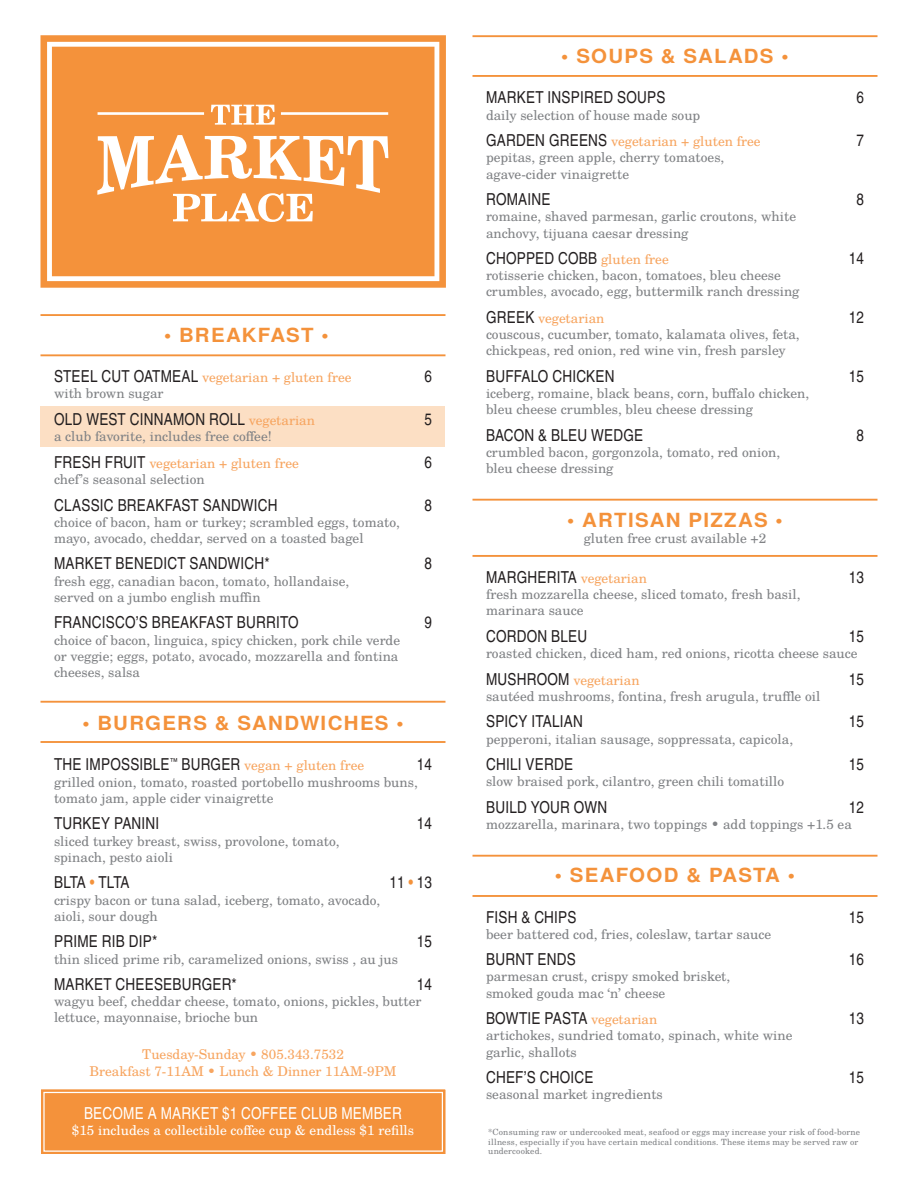
<style>
.page{position:relative;width:918px;height:1188px;background:#fff}
.page>*{position:absolute;margin:0;border:0;box-sizing:border-box;transform-origin:0 0}
.t1{font:700 19.5px "Te X Gyre Heros";letter-spacing:.06em;color:#f4923b;scale:1.05 1}
.t2{font:16.5px "Te X Gyre Heros Condensed";letter-spacing:.015em;color:#231f20}
.t3{font:16.5px "Te X Gyre Heros Condensed";letter-spacing:.015em;color:#fff}
.t4{font:16.5px "Te X Gyre Heros Condensed";letter-spacing:-.065em;color:#231f20}
.t5{font:13.5px/16.2px "Te X Gyre Schola";color:#808285}
.t6{font:13.5px/16.2px "Te X Gyre Schola";color:#f7a560;text-align:center}
.t7{font:13.5px "Te X Gyre Schola";color:#fff}
.t8{font:8.55px/9.8px "Te X Gyre Schola";letter-spacing:.02em;color:#808285}
.s1{font-family:"Te X Gyre Heros Condensed";font-size:16.5px;color:#231f20}
.s2{font-family:"Te X Gyre Schola";font-size:13.5px;color:#f7a560}
.s3{color:#f4923b}
</style>
<div class="page">
<div style="left:40px;top:406px;width:406px;height:41px;background:#fcdfc4"></div>
<div style="left:41px;top:1089px;width:405px;height:65px;background:#f4923b"></div>
<div style="left:43px;top:1092px;width:400px;height:60px;border:1px solid #fff"></div>
<hr style="left:40px;top:354px;width:406px;height:2px;background:#f4923b">
<hr style="left:40px;top:741px;width:406px;height:2px;background:#f4923b">
<hr style="left:472px;top:895px;width:406px;height:2px;background:#f4923b">
<hr style="left:472px;top:555px;width:406px;height:2px;background:#f4923b">
<hr style="left:472px;top:75px;width:406px;height:2px;background:#f4923b">
<hr style="left:40px;top:314px;width:406px;height:2px;background:#f4923b">
<hr style="left:40px;top:701px;width:406px;height:2px;background:#f4923b">
<hr style="left:472px;top:855px;width:406px;height:2px;background:#f4923b">
<hr style="left:472px;top:499px;width:406px;height:2px;background:#f4923b">
<hr style="left:472px;top:35px;width:406px;height:2px;background:#f4923b">
<svg style="left:40px;top:35px;width:406px;height:253px;background:#f5a259"></svg>
<p class="t1" style="left:164px;top:320px;width:158px">• BREAKFAST •</p>
<p class="t6" style="left:54px;top:369px;width:299px"><span class="s1">STEEL CUT OATMEAL</span> vegetarian + gluten free</p>
<p class="t2" style="left:424px;top:364px;width:9px">6</p>
<p class="t5" style="left:54px;top:385px;width:111px">with brown sugar</p>
<p class="t2" style="left:54px;top:407px;width:262px">OLD WEST CINNAMON ROLL <span class="s2">vegetarian</span></p>
<p class="t2" style="left:424px;top:407px;width:9px">5</p>
<p class="t5" style="left:54px;top:428px;width:219px">a club favorite, includes free coffee!</p>
<p class="t6" style="left:54px;top:454px;width:246px"><span class="s1">FRESH FRUIT</span> vegetarian + gluten free</p>
<p class="t2" style="left:424px;top:450px;width:9px">6</p>
<p class="t5" style="left:54px;top:470px;width:152px">chef’s seasonal selection</p>
<p class="t2" style="left:54px;top:493px;width:225px">CLASSIC BREAKFAST SANDWICH</p>
<p class="t2" style="left:424px;top:493px;width:9px">8</p>
<p class="t5" style="left:54px;top:513px;width:348px">choice of bacon, ham or turkey; scrambled eggs, tomato, mayo, avocado, cheddar, served on a toasted bagel</p>
<p class="t2" style="left:54px;top:552px;width:217px">MARKET BENEDICT SANDWICH*</p>
<p class="t2" style="left:424px;top:552px;width:9px">8</p>
<p class="t5" style="left:54px;top:572px;width:297px">fresh egg, canadian bacon, tomato, hollandaise, served on a jumbo english muffin</p>
<p class="t2" style="left:54px;top:610px;width:246px">FRANCISCO’S BREAKFAST BURRITO</p>
<p class="t2" style="left:424px;top:610px;width:9px">9</p>
<p class="t5" style="left:54px;top:631px;width:348px;text-align:justify">choice of bacon, linguica, spicy chicken, pork chile verde or veggie; eggs, potato, avocado, mozzarella and fontina cheeses, salsa</p>
<p class="t1" style="left:82px;top:708px;width:307px">• BURGERS &amp; SANDWICHES •</p>
<p class="t2" style="left:54px;top:752px;width:312px">THE IMPOSSIBLE<sup>™</sup> BURGER <span class="s2">vegan + gluten free</span></p>
<p class="t2" style="left:417px;top:752px;width:17px">14</p>
<p class="t5" style="left:54px;top:773px;width:365px">grilled onion, tomato, roasted portobello mushrooms buns, tomato jam, apple cider vinaigrette</p>
<p class="t2" style="left:54px;top:811px;width:107px">TURKEY PANINI</p>
<p class="t2" style="left:417px;top:811px;width:17px">14</p>
<p class="t5" style="left:54px;top:832px;width:287px">sliced turkey breast, swiss, provolone, tomato, spinach, pesto aioli</p>
<p class="t4" style="left:54px;top:870px;width:77px">BLTA <span class="s3">•</span> TLTA</p>
<p class="t2" style="left:390px;top:870px;width:44px">11 <span class="s3">•</span> 13</p>
<p class="t5" style="left:54px;top:891px;width:328px">crispy bacon or tuna salad, iceberg, tomato, avocado, aioli, sour dough</p>
<p class="t2" style="left:54px;top:929px;width:105px">PRIME RIB DIP*</p>
<p class="t2" style="left:417px;top:929px;width:17px">15</p>
<p class="t5" style="left:54px;top:950px;width:346px">thin sliced prime rib, caramelized onions, swiss , au jus</p>
<p class="t2" style="left:54px;top:972px;width:184px">MARKET CHEESEBURGER*</p>
<p class="t2" style="left:417px;top:972px;width:17px">14</p>
<p class="t5" style="left:54px;top:993px;width:369px">wagyu beef, cheddar cheese, tomato, onions, pickles, butter lettuce, mayonnaise, brioche bun</p>
<p class="t6" style="left:89px;top:1046px;width:309px">Tuesday-Sunday • 805.343.7532<br>Breakfast 7-11AM • Lunch &amp; Dinner 11AM-9PM</p>
<p class="t3" style="left:84px;top:1101px;width:319px">BECOME A MARKET $1 COFFEE CLUB MEMBER</p>
<p class="t7" style="left:72px;top:1120px;width:344px">$15 includes a collectible coffee cup &amp; endless $1 refills</p>
<p class="t1" style="left:561px;top:41px;width:218px">• SOUPS &amp; SALADS •</p>
<p class="t2" style="left:486px;top:85px;width:181px">MARKET INSPIRED SOUPS</p>
<p class="t2" style="left:856px;top:85px;width:9px">6</p>
<p class="t5" style="left:486px;top:106px;width:216px">daily selection of house made soup</p>
<p class="t6" style="left:486px;top:133px;width:276px"><span class="s1">GARDEN GREENS</span> vegetarian + gluten free</p>
<p class="t2" style="left:856px;top:128px;width:9px">7</p>
<p class="t5" style="left:486px;top:149px;width:240px">pepitas, green apple, cherry tomatoes, agave-cider vinaigrette</p>
<p class="t2" style="left:486px;top:187px;width:66px">ROMAINE</p>
<p class="t2" style="left:856px;top:187px;width:9px">8</p>
<p class="t5" style="left:486px;top:208px;width:312px">romaine, shaved parmesan, garlic croutons, white anchovy, tijuana caesar dressing</p>
<p class="t2" style="left:486px;top:246px;width:184px">CHOPPED COBB <span class="s2">gluten free</span></p>
<p class="t2" style="left:849px;top:246px;width:17px">14</p>
<p class="t5" style="left:486px;top:267px;width:315px">rotisserie chicken, bacon, tomatoes, bleu cheese crumbles, avocado, egg, buttermilk ranch dressing</p>
<p class="t6" style="left:486px;top:310px;width:120px"><span class="s1">GREEK</span> vegetarian</p>
<p class="t2" style="left:849px;top:305px;width:17px">12</p>
<p class="t5" style="left:486px;top:326px;width:315px">couscous, cucumber, tomato, kalamata olives, feta, chickpeas, red onion, red wine vin, fresh parsley</p>
<p class="t2" style="left:486px;top:364px;width:130px">BUFFALO CHICKEN</p>
<p class="t2" style="left:849px;top:364px;width:17px">15</p>
<p class="t5" style="left:486px;top:385px;width:325px">iceberg, romaine, black beans, corn, buffalo chicken, bleu cheese crumbles, bleu cheese dressing</p>
<p class="t2" style="left:486px;top:423px;width:159px">BACON &amp; BLEU WEDGE</p>
<p class="t2" style="left:856px;top:423px;width:9px">8</p>
<p class="t5" style="left:486px;top:444px;width:296px">crumbled bacon, gorgonzola, tomato, red onion, bleu cheese dressing</p>
<p class="t1" style="left:567px;top:505px;width:207px">• ARTISAN PIZZAS •</p>
<p class="t5" style="left:584px;top:529px;width:184px">gluten free crust available +2</p>
<p class="t2" style="left:486px;top:565px;width:162px">MARGHERITA <span class="s2">vegetarian</span></p>
<p class="t2" style="left:849px;top:565px;width:17px">13</p>
<p class="t5" style="left:486px;top:586px;width:316px">fresh mozzarella cheese, sliced tomato, fresh basil, marinara sauce</p>
<p class="t2" style="left:486px;top:624px;width:103px">CORDON BLEU</p>
<p class="t2" style="left:849px;top:624px;width:17px">15</p>
<p class="t5" style="left:486px;top:645px;width:373px">roasted chicken, diced ham, red onions, ricotta cheese sauce</p>
<p class="t6" style="left:486px;top:671px;width:155px"><span class="s1">MUSHROOM</span> vegetarian</p>
<p class="t2" style="left:849px;top:667px;width:17px">15</p>
<p class="t5" style="left:486px;top:687px;width:336px">sautéed mushrooms, fontina, fresh arugula, truffle oil</p>
<p class="t2" style="left:486px;top:709px;width:98px">SPICY ITALIAN</p>
<p class="t2" style="left:849px;top:709px;width:17px">15</p>
<p class="t5" style="left:486px;top:730px;width:309px">pepperoni, italian sausage, soppressata, capicola,</p>
<p class="t2" style="left:486px;top:752px;width:88px">CHILI VERDE</p>
<p class="t2" style="left:849px;top:752px;width:17px">15</p>
<p class="t5" style="left:486px;top:773px;width:300px">slow braised pork, cilantro, green chili tomatillo</p>
<p class="t2" style="left:486px;top:795px;width:123px">BUILD YOUR OWN</p>
<p class="t2" style="left:849px;top:795px;width:17px">12</p>
<p class="t5" style="left:486px;top:816px;width:367px">mozzarella, marinara, two toppings • add toppings +1.5 ea</p>
<p class="t1" style="left:555px;top:861px;width:230px">• SEAFOOD &amp; PASTA •</p>
<p class="t2" style="left:486px;top:905px;width:92px">FISH &amp; CHIPS</p>
<p class="t2" style="left:849px;top:905px;width:17px">15</p>
<p class="t5" style="left:486px;top:925px;width:287px">beer battered cod, fries, coleslaw, tartar sauce</p>
<p class="t2" style="left:486px;top:947px;width:91px">BURNT ENDS</p>
<p class="t2" style="left:849px;top:947px;width:17px">16</p>
<p class="t5" style="left:486px;top:968px;width:246px">parmesan crust, crispy smoked brisket, smoked gouda mac ‘n’ cheese</p>
<p class="t2" style="left:486px;top:1006px;width:173px">BOWTIE PASTA <span class="s2">vegetarian</span></p>
<p class="t2" style="left:849px;top:1006px;width:17px">13</p>
<p class="t5" style="left:486px;top:1027px;width:308px">artichokes, sundried tomato, spinach, white wine garlic, shallots</p>
<p class="t2" style="left:486px;top:1065px;width:109px">CHEF’S CHOICE</p>
<p class="t2" style="left:849px;top:1065px;width:17px">15</p>
<p class="t5" style="left:486px;top:1086px;width:178px">seasonal market ingredients</p>
<p class="t8" style="left:488px;top:1126px;width:374px">*Consuming raw or undercooked meat, seafood or eggs may increase your risk of food-borne illness, especially if you have certain medical conditions. These items may be served raw or undercooked.</p>
</div>
